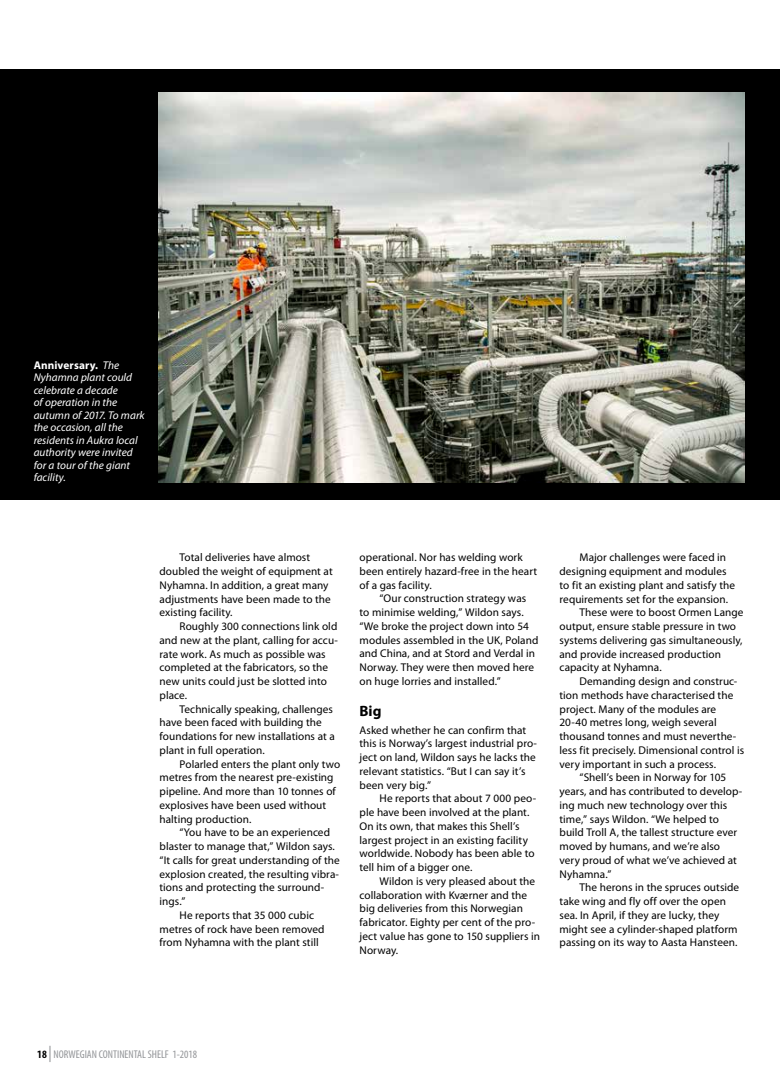
<style>
.page{position:relative;width:780px;height:1088px;background:#fff}
.page>*{position:absolute;margin:0;border:0;box-sizing:border-box;transform-origin:0 0}
.t1{font:700 15px "Myriad Pro";color:#000}
.t2{font:11.25px/13.8px "Myriad Pro";letter-spacing:.005em;color:#000}
.t3{font:italic 11.25px/12.5px "Myriad Pro";color:#fff}
.t4{font:condensed 11.25px "Myriad Pro";color:#939598}
.s1{font-weight:700;font-style:normal}
.s2{font-weight:700;color:#000}
.s3{font-size:16.25px}
</style>
<div class="page">
<div style="left:0;top:69px;width:780px;height:431px;background:#000"></div>
<img style="left:159px;top:92px;width:585px;height:391px">
<p class="t3" style="left:34px;top:359px;width:112px"><span class="s1">Anniversary.</span> The<br>Nyhamna plant could celebrate a decade<br>of operation in the autumn of 2017. To mark the occasion, all the residents in Aukra local authority were invited for a tour of the giant facility.</p>
<p class="t2" style="left:159px;top:551px;width:175px;text-indent:20px">Total deliveries have almost doubled the weight of equipment at<br>Nyhamna. In addition, a great many adjustments have been made to the existing facility.</p>
<p class="t2" style="left:159px;top:620px;width:180px;text-indent:20px">Roughly 300 connections link old and new at the plant, calling for accu&shy;rate work. As much as possible was completed at the fabricators, so the new units could just be slotted into place.</p>
<p class="t2" style="left:159px;top:702px;width:177px;text-indent:20px">Technically speaking, challenges have been faced with building the foundations for new installations at a plant in full operation.</p>
<p class="t2" style="left:159px;top:757px;width:182px;text-indent:20px">Polarled enters the plant only two metres from the nearest pre-existing pipeline. And more than 10 tonnes of explosives have been used without halting production.</p>
<p class="t2" style="left:179px;top:826px;width:152px">“You have to be an experienced</p>
<p class="t2" style="left:159px;top:839px;width:177px">blaster to manage that,” Wildon says.</p>
<p class="t2" style="left:159px;top:853px;width:182px">“It calls for great understanding of the</p>
<p class="t2" style="left:159px;top:867px;width:181px">explosion created, the resulting vibra-</p>
<p class="t2" style="left:159px;top:881px;width:166px">tions and protecting the surround-</p>
<p class="t2" style="left:159px;top:894px;width:27px">ings.”</p>
<p class="t2" style="left:179px;top:908px;width:136px">He reports that 35 000 cubic</p>
<p class="t2" style="left:159px;top:922px;width:166px">metres of rock have been removed</p>
<p class="t2" style="left:159px;top:936px;width:161px">from Nyhamna with the plant still</p>
<p class="t2" style="left:359px;top:551px;width:179px">operational. Nor has welding work been entirely hazard-free in the heart of a gas facility.</p>
<p class="t2" style="left:359px;top:592px;width:180px;text-indent:20px">“Our construction strategy was to minimise welding,” Wildon says. “We broke the project down into 54 modules assembled in the UK, Poland and China, and at Stord and Verdal in Norway. They were then moved here on huge lorries and installed.”</p>
<h1 class="t1" style="left:359px;top:703px;width:23px">Big</h1>
<p class="t2" style="left:359px;top:723px;width:179px">Asked whether he can confirm that this is Norway’s largest industrial pro&shy;ject on land, Wildon says he lacks the relevant statistics. “But I can say it’s been very big.”</p>
<p class="t2" style="left:359px;top:792px;width:178px;text-indent:20px">He reports that about 7 000 peo&shy;ple have been involved at the plant.<br>On its own, that makes this Shell’s largest project in an existing facility worldwide. Nobody has been able to tell him of a bigger one.</p>
<p class="t2" style="left:359px;top:874px;width:182px;text-indent:20px">Wildon is very pleased about the collaboration with Kværner and the big deliveries from this Norwegian fabricator. Eighty per cent of the pro&shy;ject value has gone to 150 suppliers in<br>Norway.</p>
<p class="t2" style="left:579px;top:551px;width:148px">Major challenges were faced in</p>
<p class="t2" style="left:559px;top:564px;width:168px">designing equipment and modules</p>
<p class="t2" style="left:559px;top:578px;width:177px">to fit an existing plant and satisfy the</p>
<p class="t2" style="left:559px;top:592px;width:170px">requirements set for the expansion.</p>
<p class="t2" style="left:579px;top:606px;width:165px">These were to boost Ormen Lange</p>
<p class="t2" style="left:559px;top:619px;width:178px">output, ensure stable pressure in two</p>
<p class="t2" style="left:559px;top:633px;width:184px">systems delivering gas simultaneously,</p>
<p class="t2" style="left:559px;top:647px;width:163px">and provide increased production</p>
<p class="t2" style="left:559px;top:661px;width:104px">capacity at Nyhamna.</p>
<p class="t2" style="left:579px;top:674px;width:159px">Demanding design and construc-</p>
<p class="t2" style="left:559px;top:688px;width:175px">tion methods have characterised the</p>
<p class="t2" style="left:559px;top:702px;width:158px">project. Many of the modules are</p>
<p class="t2" style="left:559px;top:716px;width:159px">20-40 metres long, weigh several</p>
<p class="t2" style="left:559px;top:729px;width:178px">thousand tonnes and must neverthe-</p>
<p class="t2" style="left:559px;top:743px;width:186px">less fit precisely. Dimensional control is</p>
<p class="t2" style="left:559px;top:757px;width:158px">very important in such a process.</p>
<p class="t2" style="left:579px;top:771px;width:148px">“Shell’s been in Norway for 105</p>
<p class="t2" style="left:559px;top:784px;width:184px">years, and has contributed to develop-</p>
<p class="t2" style="left:559px;top:798px;width:169px">ing much new technology over this</p>
<p class="t2" style="left:559px;top:812px;width:161px">time,” says Wildon. “We helped to</p>
<p class="t2" style="left:559px;top:826px;width:179px">build Troll A, the tallest structure ever</p>
<p class="t2" style="left:559px;top:839px;width:162px">moved by humans, and we’re also</p>
<p class="t2" style="left:559px;top:853px;width:179px">very proud of what we’ve achieved at</p>
<p class="t2" style="left:559px;top:867px;width:53px">Nyhamna.”</p>
<p class="t2" style="left:579px;top:881px;width:161px">The herons in the spruces outside</p>
<p class="t2" style="left:559px;top:894px;width:168px">take wing and fly off over the open</p>
<p class="t2" style="left:559px;top:908px;width:161px">sea. In April, if they are lucky, they</p>
<p class="t2" style="left:559px;top:922px;width:179px">might see a cylinder-shaped platform</p>
<p class="t2" style="left:559px;top:936px;width:179px">passing on its way to Aasta Hansteen.</p>
<p class="t4" style="left:37px;top:1048px;width:161px"><span class="s2">18</span> <span class="s3">|</span> NORWEGIAN CONTINENTAL SHELF 1-2018</p>
</div>
